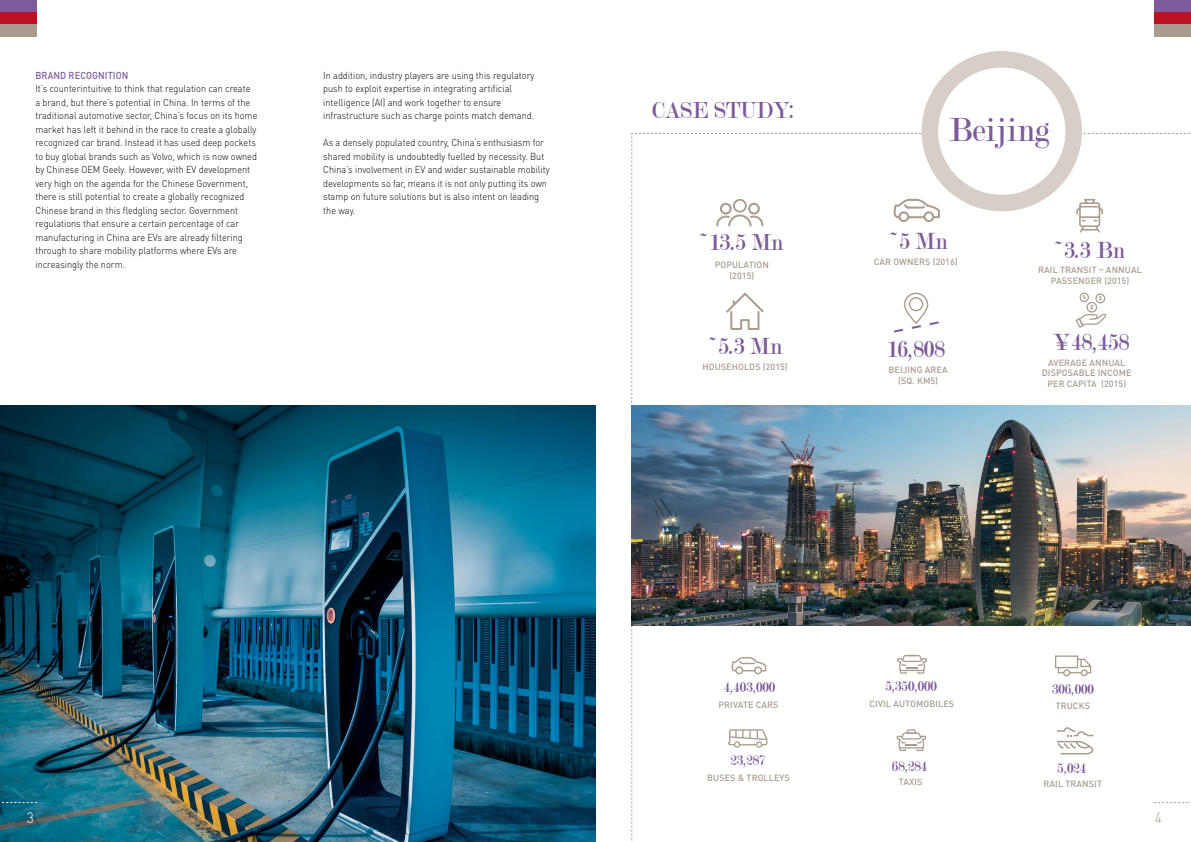
<style>
.page{position:relative;width:1191px;height:842px;background:#fff}
.page>*{position:absolute;margin:0;border:0;box-sizing:border-box;transform-origin:0 0}
.t1{font:36px "Modern";color:#7d5a99;scale:.91 1}
.t2{font:25.2px "Modern";color:#7d5a99;scale:.91 1}
.t3{font:25px "Modern";color:#7d5a99;scale:.92 1}
.t4{font:15.4px "Modern";color:#7d5a99;scale:.92 1}
.t5{font:300 15px "DIN Pro";color:#fff;scale:.92 1}
.t6{font:300 15px "DIN Pro";color:#a99b8d;scale:.92 1}
.t7{font:300 10px/13.5px "DIN Pro";color:#000;scale:.91 1}
.t8{font:500 10px "DIN Pro";letter-spacing:.01em;color:#7d5a99;scale:.91 1}
.t9{font:500 9px/10.8px "DIN Pro";letter-spacing:.01em;color:#a99b8d;text-align:center}
.s1{font-size:25.2px;color:#775e96}
.s2{color:#775e96}
</style>
<div class="page">
<img style="left:0;top:405px;width:595px;height:437px">
<div style="left:0;top:0;width:37px;height:12px;background:#7d5a99"></div>
<div style="left:0;top:12px;width:37px;height:13px;background:#ba1222"></div>
<div style="left:0;top:25px;width:37px;height:12px;background:#a99b8d"></div>
<svg style="left:0;top:802px;width:37px;height:1px"></svg>
<div style="left:1154px;top:0;width:37px;height:12px;background:#7d5a99"></div>
<div style="left:1154px;top:12px;width:37px;height:13px;background:#ba1222"></div>
<div style="left:1154px;top:25px;width:37px;height:12px;background:#a99b8d"></div>
<div style="left:921px;top:51px;width:161px;height:160px;border:16px solid #d6cec7;border-radius:50%"></div>
<img style="left:631px;top:133px;width:560px;height:709px">
<p class="t8" style="left:35px;top:68px;width:103px">BRAND RECOGNITION</p>
<p class="t7" style="left:35px;top:81px;width:245px">It’s counterintuitive to think that regulation can create a brand, but there’s potential in China. In terms of the traditional automotive sector, China’s focus on its home market has left it behind in the race to create a globally recognized car brand. Instead it has used deep pockets to buy global brands such as Volvo, which is now owned by Chinese OEM Geely. However, with EV development very high on the agenda for the Chinese Government, there is still potential to create a globally recognized Chinese brand in this fledgling sector. Government regulations that ensure a certain percentage of car manufacturing in China are EVs are already filtering through to share mobility platforms where EVs are increasingly the norm.</p>
<p class="t7" style="left:323px;top:68px;width:233px">In addition, industry players are using this regulatory push to exploit expertise in integrating artificial intelligence (AI) and work together to ensure infrastructure such as charge points match demand.</p>
<p class="t7" style="left:323px;top:135px;width:250px">As a densely populated country, China’s enthusiasm for shared mobility is undoubtedly fuelled by necessity. But China’s involvement in EV and wider sustainable mobility developments so far, means it is not only putting its own stamp on future solutions but is also intent on leading the way.</p>
<h3 class="t3" style="left:652px;top:98px;width:156px">CASE STUDY:</h3>
<h3 class="t3" style="left:699px;top:229px;width:93px"><span class="s1">~</span>13.5 Mn</h3>
<p class="t9" style="left:714px;top:259px;width:56px">POPULATION (2015)</p>
<h2 class="t2" style="left:708px;top:334px;width:83px"><span class="s2">~</span>5.3 Mn</h2>
<p class="t9" style="left:702px;top:361px;width:87px">HOUSEHOLDS (2015)</p>
<h1 class="t1" style="left:949px;top:112px;width:112px">Beijing</h1>
<h2 class="t2" style="left:889px;top:229px;width:66px"><span class="s2">~</span>5 Mn</h2>
<p class="t9" style="left:874px;top:256px;width:85px">CAR OWNERS (2016)</p>
<h2 class="t2" style="left:1054px;top:237px;width:79px"><span class="s2">~</span>3.3 Bn</h2>
<p class="t9" style="left:1038px;top:264px;width:105px">RAIL TRANSIT – ANNUAL<br>PASSENGER (2015)</p>
<h2 class="t2" style="left:887px;top:337px;width:65px">16,808</h2>
<h2 class="t2" style="left:1052px;top:329px;width:85px">¥48,458</h2>
<p class="t9" style="left:1041px;top:357px;width:91px">AVERAGE ANNUAL<br>DISPOSABLE INCOME<br>PER CAPITA (2015)</p>
<p class="t9" style="left:888px;top:364px;width:61px">BEIJING AREA (SQ. KM5)</p>
<h3 class="t4" style="left:724px;top:679px;width:57px">4,403,000</h3>
<p class="t9" style="left:718px;top:699px;width:61px">PRIVATE CARS</p>
<h3 class="t4" style="left:730px;top:753px;width:40px">23,287</h3>
<p class="t9" style="left:707px;top:772px;width:84px">BUSES &amp; TROLLEYS</p>
<h3 class="t4" style="left:885px;top:679px;width:57px">5,350,000</h3>
<p class="t9" style="left:869px;top:698px;width:86px">CIVIL AUTOMOBILES</p>
<h3 class="t4" style="left:892px;top:758px;width:40px">68,284</h3>
<p class="t9" style="left:899px;top:776px;width:25px">TAXIS</p>
<h3 class="t4" style="left:1052px;top:681px;width:47px">306,000</h3>
<p class="t9" style="left:1055px;top:700px;width:36px">TRUCKS</p>
<h3 class="t4" style="left:1057px;top:760px;width:33px">5,024</h3>
<p class="t9" style="left:1043px;top:778px;width:60px">RAIL TRANSIT</p>
<h3 class="t5" style="left:27px;top:807px;width:9px">3</h3>
<h3 class="t6" style="left:1155px;top:807px;width:9px">4</h3>
</div>
